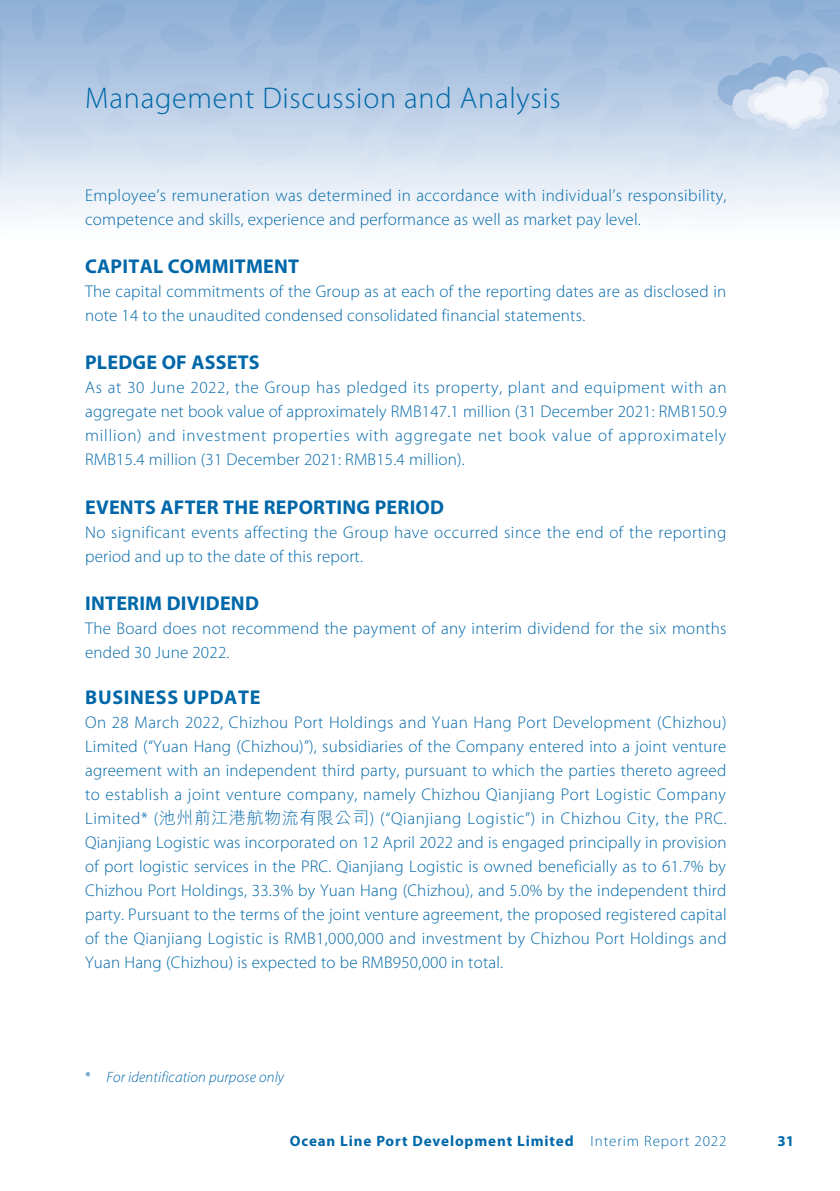
<style>
.page{position:relative;width:840px;height:1191px;background:#fff}
.page>*{position:absolute;margin:0;border:0;box-sizing:border-box;transform-origin:0 0}
.t1{font:300 30px "Myriad Pro";letter-spacing:.025em;color:#0068a9}
._01_H1{font:700 20px "Myriad Pro";letter-spacing:.01em;color:#0068a9}
._01_H1-2{font:700 20px "Myriad Pro";letter-spacing:.03em;color:#0068a9}
._00_txt{font:300 17px/24px "Myriad Pro";letter-spacing:.015em;color:#0068a9}
.t2{font:700 15px "Myriad Pro";letter-spacing:.06em;color:#0068a9}
._06_Notes{font:italic 300 15px "Myriad Pro";letter-spacing:.01em;color:#0068a9}
.s1{font-family:"M Hei HK"}
.s2{font-style:normal}
.s3{font-weight:300}
</style>
<div class="page">
<h1 class="t1" style="left:85px;top:79px;width:477px">Management Discussion and Analysis</h1>
<p class="_00_txt" style="left:85px;top:183px;width:642px">Employee’s remuneration was determined in accordance with individual’s responsibility, competence and skills, experience and performance as well as market pay level.</p>
<p class="_01_H1" style="left:85px;top:254px;width:215px">CAPITAL COMMITMENT</p>
<p class="_00_txt" style="left:85px;top:279px;width:642px">The capital commitments of the Group as at each of the reporting dates are as disclosed in note 14 to the unaudited condensed consolidated financial statements.</p>
<p class="_01_H1" style="left:85px;top:350px;width:176px">PLEDGE OF ASSETS</p>
<p class="_00_txt" style="left:85px;top:375px;width:643px;text-align:justify">As at 30 June 2022, the Group has pledged its property, plant and equipment with an aggregate net book value of approximately RMB147.1 million (31 December 2021: RMB150.9 million) and investment properties with aggregate net book value of approximately RMB15.4 million (31 December 2021: RMB15.4 million).</p>
<p class="_01_H1" style="left:85px;top:494px;width:360px">EVENTS AFTER THE REPORTING PERIOD</p>
<p class="_00_txt" style="left:85px;top:519px;width:642px">No significant events affecting the Group have occurred since the end of the reporting period and up to the date of this report.</p>
<p class="_01_H1" style="left:85px;top:590px;width:175px">INTERIM DIVIDEND</p>
<p class="_00_txt" style="left:85px;top:615px;width:642px">The Board does not recommend the payment of any interim dividend for the six months ended 30 June 2022.</p>
<p class="_01_H1-2" style="left:85px;top:684px;width:176px">BUSINESS UPDATE</p>
<p class="_00_txt" style="left:85px;top:709px;width:642px;text-align:justify">On 28 March 2022, Chizhou Port Holdings and Yuan Hang Port Development (Chizhou)<br>Limited (“Yuan Hang (Chizhou)”), subsidiaries of the Company entered into a joint venture agreement with an independent third party, pursuant to which the parties thereto agreed to establish a joint venture company, namely Chizhou Qianjiang Port Logistic Company Limited* (<span class="s1">池州前江港航物流有限公司</span>) (“Qianjiang Logistic”) in Chizhou City, the PRC.<br>Qianjiang Logistic was incorporated on 12 April 2022 and is engaged principally in provision of port logistic services in the PRC. Qianjiang Logistic is owned beneficially as to 61.7% by Chizhou Port Holdings, 33.3% by Yuan Hang (Chizhou), and 5.0% by the independent third party. Pursuant to the terms of the joint venture agreement, the proposed registered capital of the Qianjiang Logistic is RMB1,000,000 and investment by Chizhou Port Holdings and Yuan Hang (Chizhou) is expected to be RMB950,000 in total.</p>
<p class="_06_Notes" style="left:85px;top:1067px;width:200px"><span class="s2">*</span> For identification purpose only</p>
<p class="t2" style="left:289px;top:1131px;width:438px">Ocean Line Port Development Limited <span class="s3">Interim Report 2022</span></p>
<p class="t2" style="left:777px;top:1131px;width:18px">31</p>
</div>
